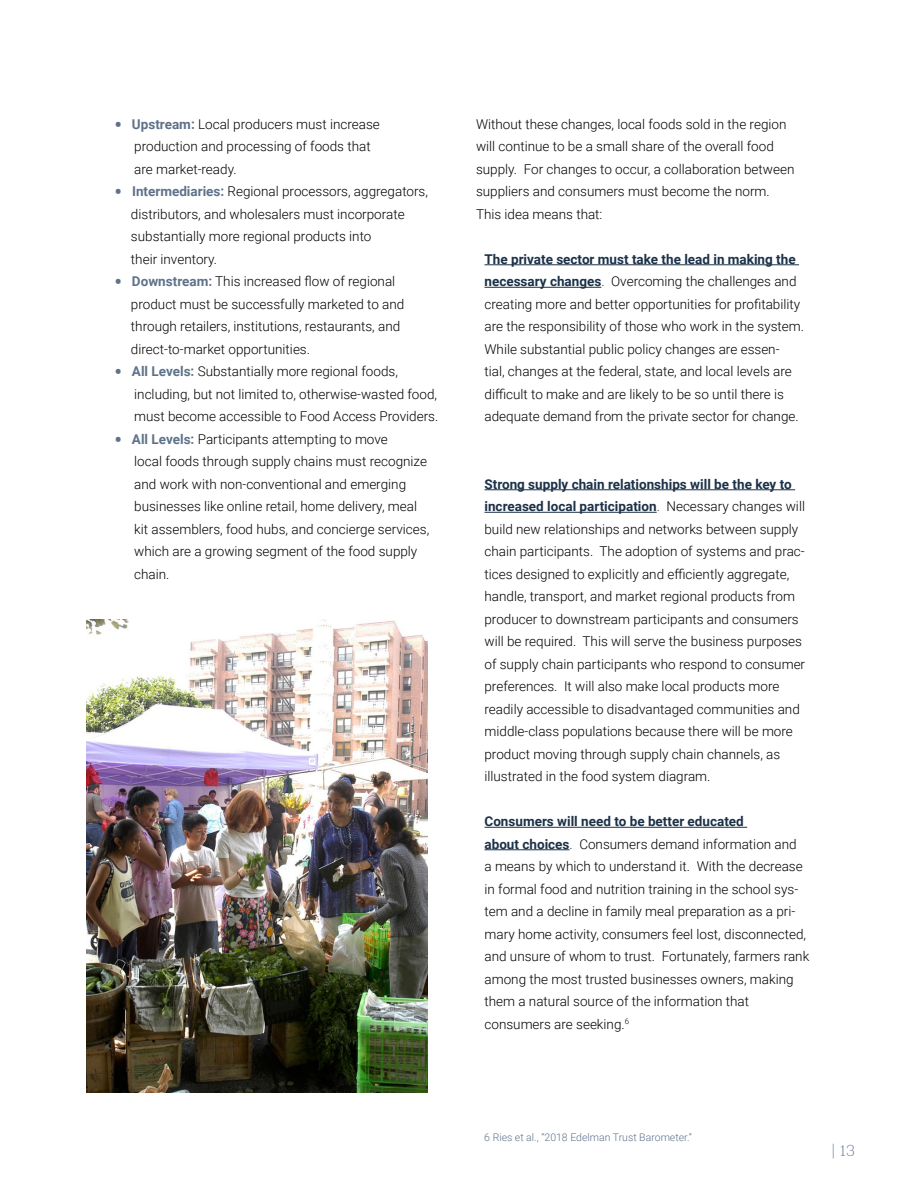
<style>
.page{position:relative;width:918px;height:1188px;background:#fff}
.page>*{position:absolute;margin:0;border:0;box-sizing:border-box;transform-origin:0 0}
.t1{font:300 13.5px/22.5px "Roboto";color:#000}
.t2{font:13.5px "Kingsbridge El";color:#5e728a}
.t3{font:300 10.5px "Roboto";color:#5e728a}
.s1{font-weight:700;font-size:21px;color:#5e728a}
.s2{font-weight:700;color:#5e728a}
.s3{font-weight:700;color:#1b3148}
.s4{color:#1b3148}
</style>
<div class="page">
<hr style="left:485px;top:264px;width:314px;height:1px;background:#1b3148">
<hr style="left:485px;top:287px;width:116px;height:1px;background:#1b3148">
<hr style="left:485px;top:489px;width:310px;height:1px;background:#1b3148">
<hr style="left:485px;top:512px;width:172px;height:1px;background:#1b3148">
<hr style="left:485px;top:827px;width:262px;height:1px;background:#1b3148">
<hr style="left:485px;top:849px;width:85px;height:1px;background:#1b3148">
<img style="left:87px;top:620px;width:340px;height:472px">
<p class="t1" style="left:134px;top:112px;width:247px;text-indent:-20px"><span class="s1">•</span> <span class="s2">Upstream:</span> Local producers must increase production and processing of foods that are market-ready.</p>
<p class="t1" style="left:131px;top:180px;width:299px;text-indent:-16px"><span class="s1">•</span> <span class="s2">Intermediaries:</span> Regional processors, aggregators, distributors, and wholesalers must incorporate substantially more regional products into<br>their inventory.</p>
<p class="t1" style="left:131px;top:270px;width:275px;text-indent:-16px"><span class="s1">•</span> <span class="s2">Downstream:</span> This increased flow of regional product must be successfully marketed to and through retailers, institutions, restaurants, and direct-to-market opportunities.</p>
<p class="t1" style="left:134px;top:360px;width:306px;text-indent:-20px"><span class="s1">•</span> <span class="s2">All Levels:</span> Substantially more regional foods, including, but not limited to, otherwise-wasted food, must become accessible to Food Access Providers.</p>
<p class="t1" style="left:134px;top:427px;width:297px;text-indent:-20px"><span class="s1">•</span> <span class="s2">All Levels:</span> Participants attempting to move<br>local foods through supply chains must recognize and work with non-conventional and emerging businesses like online retail, home delivery, meal kit assemblers, food hubs, and concierge services, which are a growing segment of the food supply chain.</p>
<p class="t1" style="left:476px;top:112px;width:320px">Without these changes, local foods sold in the region will continue to be a small share of the overall food supply. For changes to occur, a collaboration between suppliers and consumers must become the norm.<br>This idea means that:</p>
<p class="t1" style="left:485px;top:247px;width:321px"><span class="s3">The private sector must take the lead in making the necessary changes</span><span class="s4">.</span> Overcoming the challenges and creating more and better opportunities for profitability are the responsibility of those who work in the system.<br>While substantial public policy changes are essen-<br>tial, changes at the federal, state, and local levels are difficult to make and are likely to be so until there is adequate demand from the private sector for change.</p>
<p class="t1" style="left:485px;top:472px;width:322px"><span class="s3">Strong supply chain relationships will be the key to increased local participation</span><span class="s4">.</span> Necessary changes will build new relationships and networks between supply chain participants. The adoption of systems and prac&shy;tices designed to explicitly and efficiently aggregate, handle, transport, and market regional products from producer to downstream participants and consumers will be required. This will serve the business purposes of supply chain participants who respond to consumer preferences. It will also make local products more readily accessible to disadvantaged communities and middle-class populations because there will be more product moving through supply chain channels, as illustrated in the food system diagram.</p>
<p class="t1" style="left:485px;top:810px;width:326px"><span class="s3">Consumers will need to be better educated<br>about choices</span><span class="s4">.</span> Consumers demand information and<br>a means by which to understand it. With the decrease in formal food and nutrition training in the school sys&shy;tem and a decline in family meal preparation as a pri&shy;mary home activity, consumers feel lost, disconnected, and unsure of whom to trust. Fortunately, farmers rank among the most trusted businesses owners, making them a natural source of the information that consumers are seeking.<sup>6</sup></p>
<p class="t3" style="left:484px;top:1130px;width:209px">6 Ries et al., “2018 Edelman Trust Barometer.”</p>
<p class="t2" style="left:831px;top:1142px;width:25px">| 13</p>
</div>
